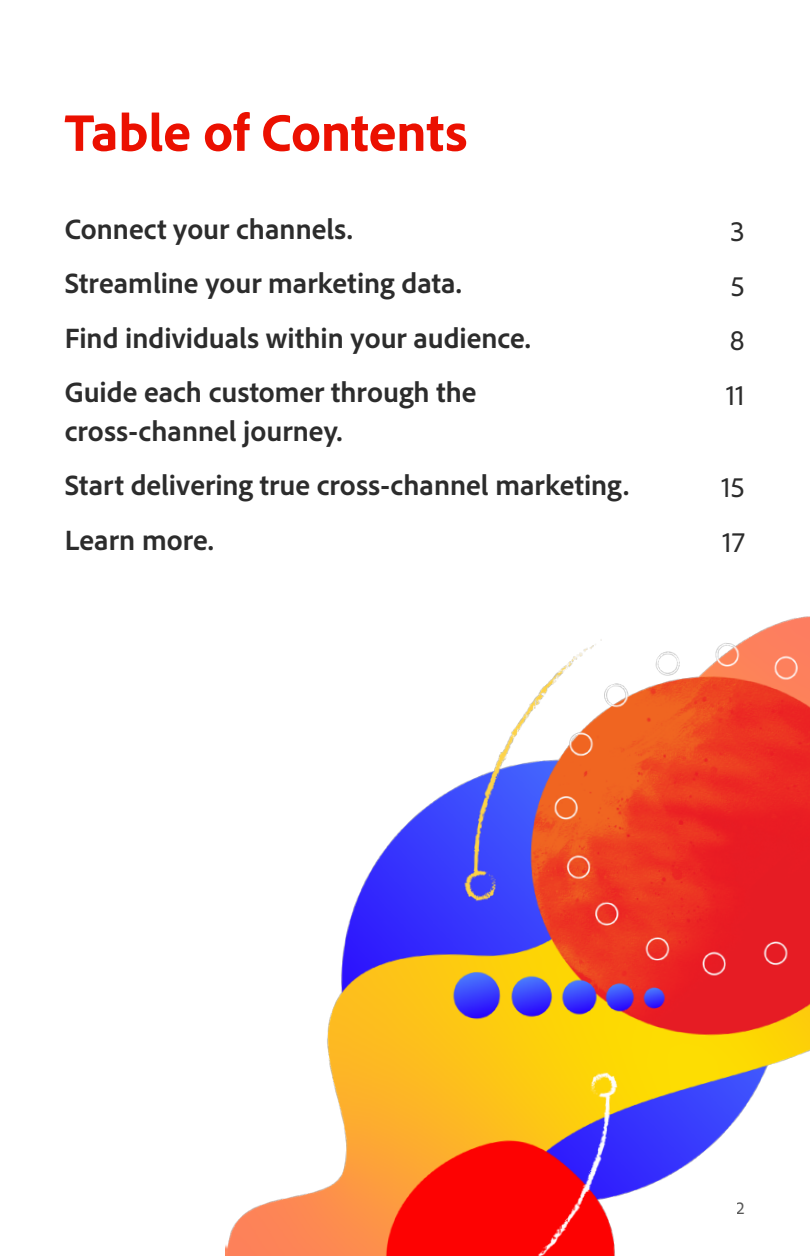
<style>
.page{position:relative;width:810px;height:1256px;background:#fff}
.page>*{position:absolute;margin:0;border:0;box-sizing:border-box;transform-origin:0 0}
.H1{font:800 54px "Adobe Clean";color:#eb1000}
.TOC_Section{font:700 29.25px/38.2px "Adobe Clean";color:#2c2c2c}
.TOC_Page_Number{font:29.25px "Adobe Clean";color:#2c2c2c}
.t1{font:18px "Adobe Clean";color:#2c2c2c}
</style>
<div class="page">
<img style="left:225px;top:616px;width:585px;height:640px">
<p class="H1" style="left:65px;top:97px;width:404px">Table of Contents</p>
<p class="TOC_Section" style="left:65px;top:209px;width:290px">Connect your channels.</p>
<p class="TOC_Section" style="left:65px;top:263px;width:399px">Streamline your marketing data.</p>
<p class="TOC_Section" style="left:65px;top:318px;width:468px">Find individuals within your audience.</p>
<p class="TOC_Section" style="left:65px;top:372px;width:413px">Guide each customer through the cross-channel journey.</p>
<p class="TOC_Section" style="left:65px;top:465px;width:566px">Start delivering true cross-channel marketing.</p>
<p class="TOC_Section" style="left:65px;top:519px;width:151px">Learn more.</p>
<p class="TOC_Page_Number" style="left:731px;top:213px;width:16px">3</p>
<p class="TOC_Page_Number" style="left:731px;top:267px;width:16px">5</p>
<p class="TOC_Page_Number" style="left:730px;top:321px;width:16px">8</p>
<p class="TOC_Page_Number" style="left:726px;top:376px;width:20px">11</p>
<p class="TOC_Page_Number" style="left:722px;top:469px;width:25px">15</p>
<p class="TOC_Page_Number" style="left:723px;top:523px;width:24px">17</p>
<p class="t1" style="left:737px;top:1196px;width:10px">2</p>
</div>
